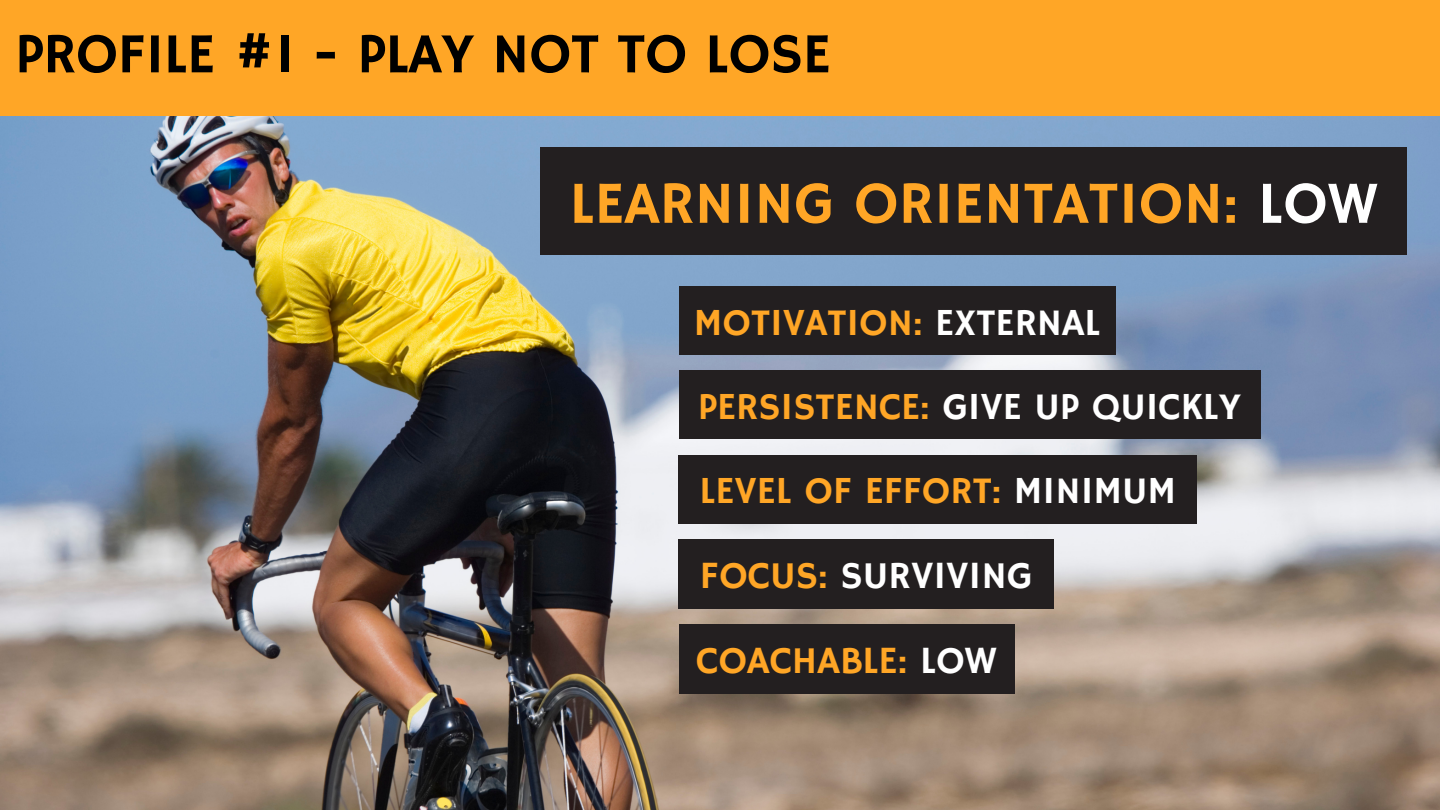
<style>
.page{position:relative;width:1440px;height:810px;background:#fff}
.page>*{position:absolute;margin:0;border:0;box-sizing:border-box;transform-origin:0 0}
.t1{font:59.9px "Hammersmith One";color:#ffa626}
.t2{font:56.7px "Hammersmith One";letter-spacing:-.01em;color:#000}
.t3{font:38.4px "Hammersmith One";color:#fff}
.t4{font:38.4px "Hammersmith One";color:#ffa626}
.t5{font:38.1px "Hammersmith One";color:#ffa626}
.t6{font:38.1px "Hammersmith One";color:#fff}
.s1{color:#fff}
.s2{color:#ffa626}
</style>
<div class="page">
<img style="left:0;top:115px;width:1440px;height:695px">
<div style="left:0;top:0;width:1440px;height:115px;background:#ffa626"></div>
<div style="left:679px;top:539px;width:375px;height:70px;background:#231f20"></div>
<div style="left:679px;top:286px;width:437px;height:69px;background:#231f20"></div>
<div style="left:540px;top:147px;width:867px;height:108px;background:#231f20"></div>
<div style="left:679px;top:371px;width:581px;height:68px;background:#231f20"></div>
<div style="left:679px;top:455px;width:518px;height:69px;background:#231f20"></div>
<div style="left:679px;top:624px;width:335px;height:69px;background:#231f20"></div>
<h2 class="t2" style="left:15px;top:21px;width:817px">PROFILE #1 - PLAY NOT TO LOSE</h2>
<h1 class="t1" style="left:569px;top:169px;width:810px">LEARNING ORIENTATION: <span class="s1">LOW</span></h1>
<p class="t5" style="left:694px;top:300px;width:408px">MOTIVATION: <span class="s1">EXTERNAL</span></p>
<p class="t6" style="left:698px;top:385px;width:545px"><span class="s2">PERSISTENCE:</span> GIVE UP QUICKLY</p>
<p class="t5" style="left:700px;top:469px;width:478px">LEVEL OF EFFORT: <span class="s1">MINIMUM</span></p>
<p class="t3" style="left:700px;top:554px;width:334px"><span class="s2">FOCUS:</span> SURVIVING</p>
<p class="t4" style="left:696px;top:639px;width:302px">COACHABLE: <span class="s1">LOW</span></p>
</div>
